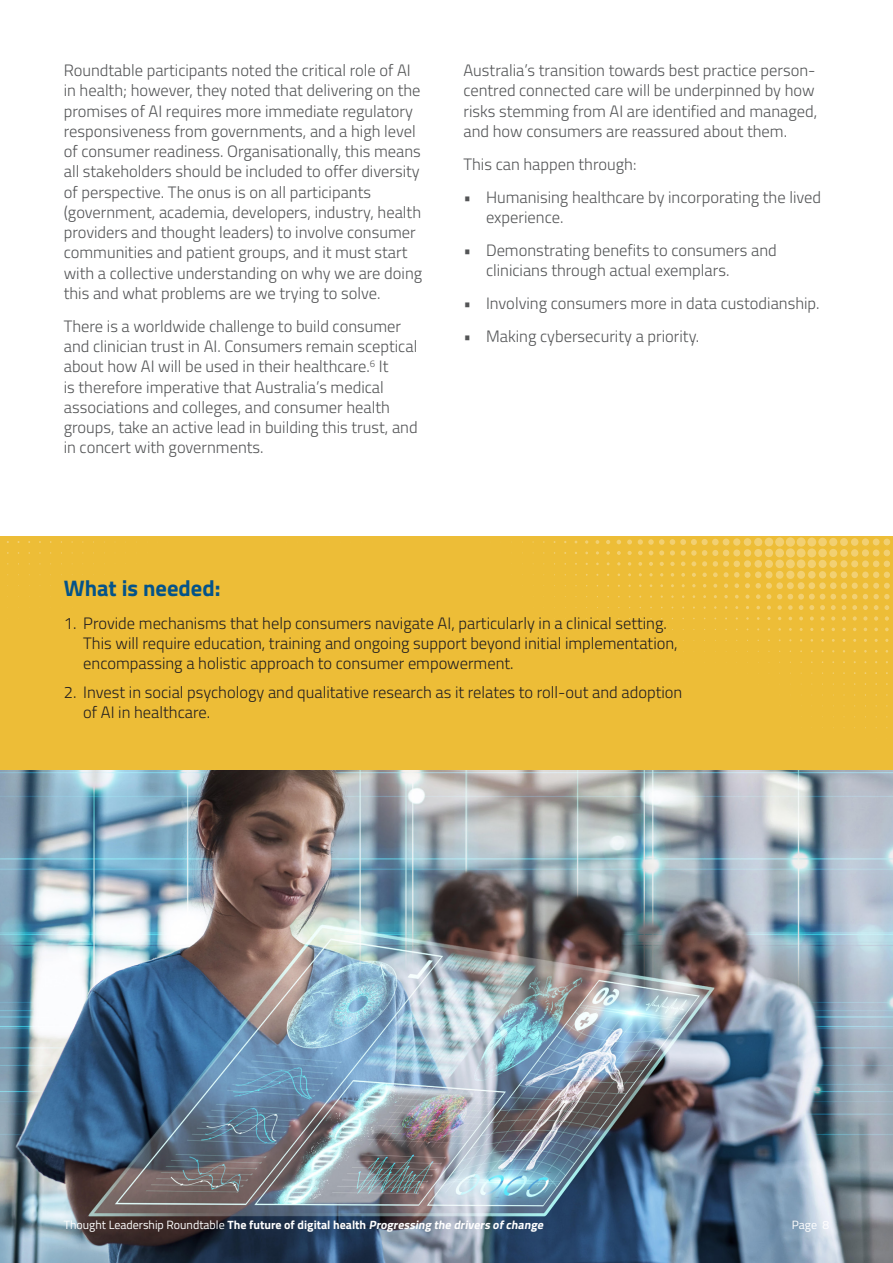
<style>
.page{position:relative;width:893px;height:1263px;background:#fff}
.page>*{position:absolute;margin:0;border:0;box-sizing:border-box;transform-origin:0 0}
.Fundamental_issues{font:700 22.5px "Titillium";color:#045389}
.body{font:300 16.5px/20.2px "Titillium";color:#545557}
.Number_bullets{font:300 16.5px/20.2px "Titillium";color:#231f20}
.bullets{font:300 16.5px/20.2px "Titillium";color:#545557}
.t1{font:italic 700 12px "Titillium";color:#fff}
.t2{font:12px "Titillium";color:#fff}
.s1{font-weight:400;font-style:normal}
.s2{font-style:normal}
</style>
<div class="page">
<div style="left:0;top:536px;width:893px;height:246px;background:#edbd37"></div>
<svg style="left:842px;top:628px;width:4px;height:3px"></svg>
<svg style="left:874px;top:628px;width:4px;height:3px"></svg>
<svg style="left:885px;top:628px;width:4px;height:3px"></svg>
<svg style="left:799px;top:616px;width:4px;height:4px"></svg>
<svg style="left:810px;top:616px;width:4px;height:4px"></svg>
<svg style="left:820px;top:616px;width:5px;height:5px"></svg>
<svg style="left:831px;top:616px;width:4px;height:4px"></svg>
<svg style="left:842px;top:616px;width:4px;height:4px"></svg>
<svg style="left:853px;top:616px;width:4px;height:5px"></svg>
<svg style="left:863px;top:616px;width:4px;height:5px"></svg>
<svg style="left:874px;top:616px;width:4px;height:5px"></svg>
<svg style="left:885px;top:616px;width:4px;height:5px"></svg>
<svg style="left:767px;top:605px;width:4px;height:5px"></svg>
<svg style="left:777px;top:605px;width:5px;height:5px"></svg>
<svg style="left:842px;top:605px;width:4px;height:5px"></svg>
<svg style="left:852px;top:605px;width:5px;height:5px"></svg>
<svg style="left:863px;top:605px;width:5px;height:5px"></svg>
<svg style="left:874px;top:605px;width:4px;height:5px"></svg>
<svg style="left:884px;top:605px;width:5px;height:5px"></svg>
<svg style="left:788px;top:594px;width:48px;height:16px"></svg>
<svg style="left:713px;top:584px;width:4px;height:4px"></svg>
<div style="left:776px;top:582px;width:7px;height:7px;background:#f1cd69;border-radius:50%"></div>
<div style="left:787px;top:582px;width:7px;height:7px;background:#f2d072;border-radius:50%"></div>
<div style="left:798px;top:582px;width:7px;height:7px;background:#f2d072;border-radius:50%"></div>
<div style="left:808px;top:582px;width:7px;height:7px;background:#f2d072;border-radius:50%"></div>
<div style="left:819px;top:582px;width:7px;height:7px;background:#f2d072;border-radius:50%"></div>
<div style="left:830px;top:582px;width:6px;height:7px;background:#f2d072;border-radius:50%"></div>
<div style="left:786px;top:571px;width:8px;height:8px;background:#f2d072;border-radius:50%"></div>
<div style="left:797px;top:571px;width:8px;height:8px;background:#f2d072;border-radius:50%"></div>
<svg style="left:808px;top:571px;width:8px;height:8px"></svg>
<div style="left:819px;top:571px;width:7px;height:7px;background:#f2d072;border-radius:50%"></div>
<div style="left:830px;top:571px;width:7px;height:7px;background:#f2d072;border-radius:50%"></div>
<svg style="left:638px;top:562px;width:4px;height:4px"></svg>
<svg style="left:649px;top:562px;width:4px;height:4px"></svg>
<svg style="left:660px;top:562px;width:4px;height:4px"></svg>
<svg style="left:775px;top:559px;width:9px;height:9px"></svg>
<div style="left:786px;top:559px;width:9px;height:9px;background:#f2d072;border-radius:50%"></div>
<div style="left:797px;top:559px;width:8px;height:9px;background:#f2d072;border-radius:50%"></div>
<div style="left:808px;top:560px;width:8px;height:8px;background:#f2d072;border-radius:50%"></div>
<svg style="left:818px;top:560px;width:9px;height:8px"></svg>
<div style="left:829px;top:560px;width:8px;height:8px;background:#f2d072;border-radius:50%"></div>
<svg style="left:606px;top:551px;width:4px;height:4px"></svg>
<svg style="left:617px;top:551px;width:4px;height:4px"></svg>
<svg style="left:627px;top:551px;width:5px;height:4px"></svg>
<svg style="left:723px;top:550px;width:59px;height:49px"></svg>
<div style="left:733px;top:549px;width:7px;height:7px;background:#f2d072;border-radius:50%"></div>
<div style="left:744px;top:549px;width:7px;height:8px;background:#f2d072;border-radius:50%"></div>
<div style="left:754px;top:549px;width:8px;height:8px;background:#f2d072;border-radius:50%"></div>
<div style="left:765px;top:549px;width:8px;height:8px;background:#f2d072;border-radius:50%"></div>
<div style="left:775px;top:548px;width:9px;height:9px;background:#f2d072;border-radius:50%"></div>
<div style="left:786px;top:548px;width:9px;height:9px;background:#f2d072;border-radius:50%"></div>
<div style="left:797px;top:548px;width:8px;height:9px;background:#f2d072;border-radius:50%"></div>
<svg style="left:807px;top:548px;width:9px;height:9px"></svg>
<div style="left:818px;top:549px;width:9px;height:8px;background:#f2d072;border-radius:50%"></div>
<div style="left:829px;top:549px;width:8px;height:8px;background:#f2d072;border-radius:50%"></div>
<div style="left:851px;top:549px;width:7px;height:8px;background:#f0ca5f;border-radius:50%"></div>
<div style="left:862px;top:549px;width:7px;height:7px;background:#efc654;border-radius:50%"></div>
<svg style="left:841px;top:550px;width:49px;height:49px"></svg>
<svg style="left:596px;top:540px;width:3px;height:4px"></svg>
<svg style="left:606px;top:540px;width:4px;height:4px"></svg>
<svg style="left:617px;top:540px;width:4px;height:4px"></svg>
<svg style="left:627px;top:539px;width:5px;height:5px"></svg>
<svg style="left:638px;top:539px;width:26px;height:16px"></svg>
<svg style="left:670px;top:539px;width:48px;height:38px"></svg>
<div style="left:712px;top:539px;width:7px;height:6px;background:#f2d072;border-radius:50%"></div>
<div style="left:723px;top:538px;width:6px;height:7px;background:#f2d072;border-radius:50%"></div>
<svg style="left:733px;top:538px;width:7px;height:8px"></svg>
<div style="left:744px;top:538px;width:7px;height:8px;background:#f2d072;border-radius:50%"></div>
<div style="left:754px;top:538px;width:8px;height:8px;background:#f2d072;border-radius:50%"></div>
<div style="left:765px;top:538px;width:8px;height:8px;background:#f2d072;border-radius:50%"></div>
<svg style="left:775px;top:537px;width:9px;height:10px"></svg>
<svg style="left:786px;top:537px;width:9px;height:10px"></svg>
<svg style="left:797px;top:537px;width:9px;height:10px"></svg>
<svg style="left:807px;top:537px;width:9px;height:9px"></svg>
<div style="left:818px;top:538px;width:9px;height:8px;background:#f2d072;border-radius:50%"></div>
<div style="left:829px;top:538px;width:8px;height:8px;background:#f2d072;border-radius:50%"></div>
<div style="left:840px;top:538px;width:8px;height:8px;background:#f2d072;border-radius:50%"></div>
<div style="left:851px;top:538px;width:7px;height:8px;background:#f2d072;border-radius:50%"></div>
<div style="left:862px;top:538px;width:7px;height:8px;background:#f2d072;border-radius:50%"></div>
<div style="left:873px;top:538px;width:7px;height:7px;background:#f2d072;border-radius:50%"></div>
<div style="left:883px;top:539px;width:7px;height:6px;background:#f2d072;border-radius:50%"></div>
<img style="left:0;top:770px;width:893px;height:493px">
<p class="body" style="left:64px;top:59px;width:360px">Roundtable participants noted the critical role of AI in health; however, they noted that delivering on the promises of AI requires more immediate regulatory responsiveness from governments, and a high level of consumer readiness. Organisationally, this means all stakeholders should be included to offer diversity of perspective. The onus is on all participants (government, academia, developers, industry, health providers and thought leaders) to involve consumer communities and patient groups, and it must start with a collective understanding on why we are doing this and what problems are we trying to solve.</p>
<p class="body" style="left:64px;top:315px;width:355px">There is a worldwide challenge to build consumer and clinician trust in AI. Consumers remain sceptical about how AI will be used in their healthcare.<sup>6</sup> It<br>is therefore imperative that Australia’s medical associations and colleges, and consumer health groups, take an active lead in building this trust, and in concert with governments.</p>
<p class="body" style="left:463px;top:59px;width:355px">Australia’s transition towards best practice person&shy;centred connected care will be underpinned by how risks stemming from AI are identified and managed, and how consumers are reassured about them.</p>
<p class="body" style="left:463px;top:153px;width:174px">This can happen through:</p>
<p class="bullets" style="left:486px;top:186px;width:337px;text-indent:-22px">• Humanising healthcare by incorporating the lived experience.</p>
<p class="bullets" style="left:486px;top:239px;width:292px;text-indent:-22px">• Demonstrating benefits to consumers and clinicians through actual exemplars.</p>
<p class="bullets" style="left:463px;top:293px;width:358px">• Involving consumers more in data custodianship.</p>
<p class="bullets" style="left:463px;top:326px;width:237px">• Making cybersecurity a priority.</p>
<p class="Fundamental_issues" style="left:64px;top:571px;width:158px">What is needed:</p>
<p class="Number_bullets" style="left:83px;top:612px;width:596px;text-indent:-20px">1. Provide mechanisms that help consumers navigate AI, particularly in a clinical setting.<br>This will require education, training and ongoing support beyond initial implementation, encompassing a holistic approach to consumer empowerment.</p>
<p class="Number_bullets" style="left:83px;top:681px;width:601px;text-indent:-20px">2. Invest in social psychology and qualitative research as it relates to roll-out and adoption of AI in healthcare.</p>
<p class="t1" style="left:64px;top:1216px;width:484px"><span class="s1">Thought Leadership Roundtable</span> <span class="s2">The future of digital health</span> Progressing the drivers ofchange</p>
<p class="t2" style="left:792px;top:1216px;width:39px">Page 8</p>
</div>
